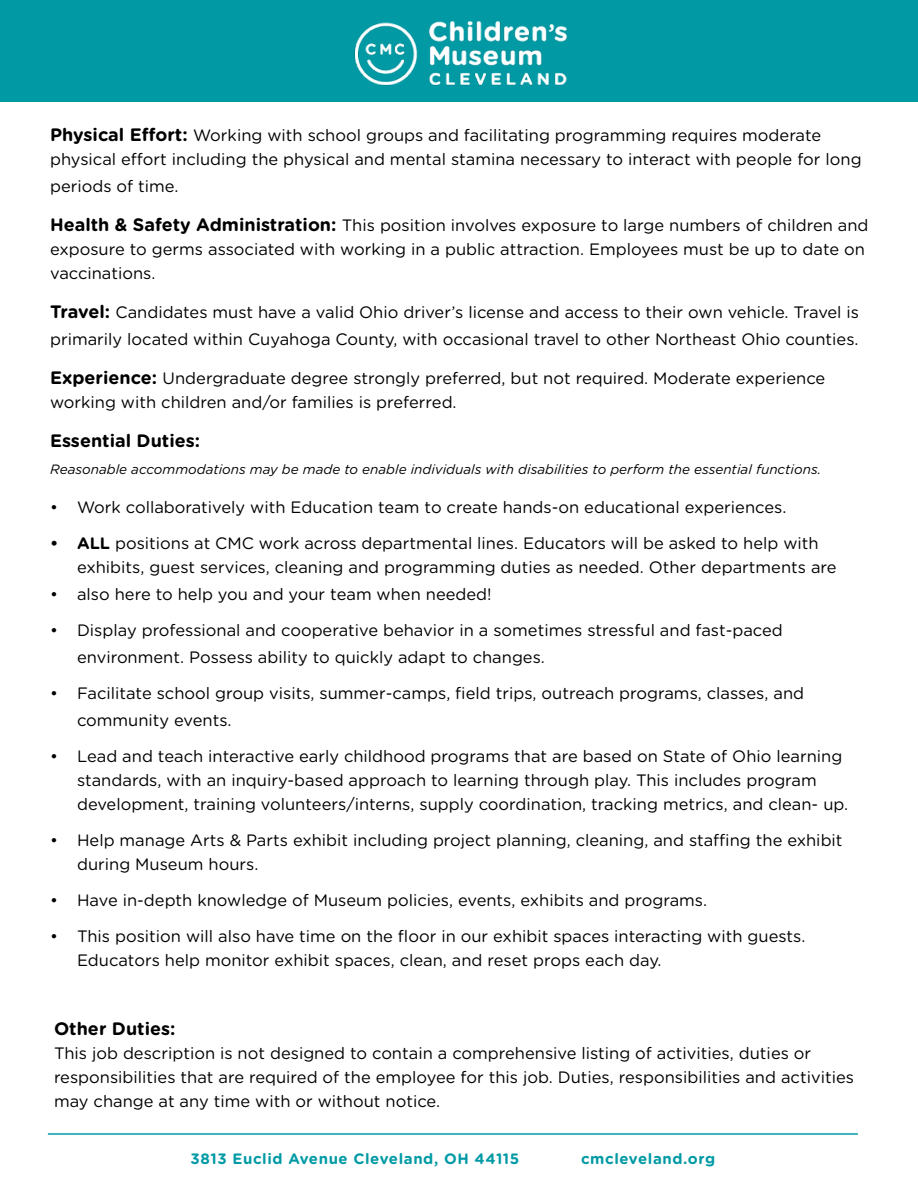
<style>
.page{position:relative;width:918px;height:1188px;background:#fff}
.page>*{position:absolute;margin:0;border:0;box-sizing:border-box;transform-origin:0 0}
.t1{font:700 18px "Gotham Rounded";color:#000}
.t2{font:16.5px/24px "Gotham Rounded";color:#000}
.t3{font:700 15px "Gotham Rounded";letter-spacing:.04em;color:#009aa5}
.t4{font:italic 13.5px "Gotham Rounded";color:#000}
.s1{font-weight:700;font-size:18px}
.s2{font-weight:700}
</style>
<div class="page">
<hr style="left:48px;top:1133px;width:810px;height:2px;background:#009aa5">
<div style="left:0;top:0;width:918px;height:102px;background:#019aa4"></div>
<img style="left:355px;top:22px;width:212px;height:63px">
<p class="t2" style="left:50px;top:123px;width:813px"><span class="s1">Physical Effort:</span> Working with school groups and facilitating programming requires moderate physical effort including the physical and mental stamina necessary to interact with people for long</p>
<p class="t2" style="left:50px;top:174px;width:130px">periods of time.</p>
<p class="t2" style="left:50px;top:213px;width:820px"><span class="s1">Health &amp; Safety Administration:</span> This position involves exposure to large numbers of children and exposure to germs associated with working in a public attraction. Employees must be up to date on</p>
<p class="t2" style="left:50px;top:261px;width:107px">vaccinations.</p>
<p class="t2" style="left:50px;top:298px;width:811px;line-height:27px"><span class="s1">Travel:</span> Candidates must have a valid Ohio driver’s license and access to their own vehicle. Travel is primarily located within Cuyahoga County, with occasional travel to other Northeast Ohio counties.</p>
<p class="t2" style="left:50px;top:366px;width:777px"><span class="s1">Experience:</span> Undergraduate degree strongly preferred, but not required. Moderate experience working with children and/or families is preferred.</p>
<p class="t1" style="left:50px;top:428px;width:152px">Essential Duties:</p>
<p class="t4" style="left:50px;top:460px;width:773px">Reasonable accommodations may be made to enable individuals with disabilities to perform the essential functions.</p>
<p class="t2" style="left:50px;top:495px;width:738px">• Work collaboratively with Education team to create hands-on educational experiences.</p>
<p class="t2" style="left:77px;top:531px;width:761px;text-indent:-27px"><span class="s2">• ALL</span> positions at CMC work across departmental lines. Educators will be asked to help with exhibits, guest services, cleaning and programming duties as needed. Other departments are</p>
<p class="t2" style="left:50px;top:582px;width:443px">• also here to help you and your team when needed!</p>
<p class="t2" style="left:77px;top:616px;width:707px;line-height:27px;text-indent:-27px">• Display professional and cooperative behavior in a sometimes stressful and fast-paced environment. Possess ability to quickly adapt to changes.</p>
<p class="t2" style="left:77px;top:679px;width:729px;line-height:27px;text-indent:-27px">• Facilitate school group visits, summer-camps, field trips, outreach programs, classes, and community events.</p>
<p class="t2" style="left:77px;top:744px;width:773px;text-indent:-27px">• Lead and teach interactive early childhood programs that are based on State of Ohio learning standards, with an inquiry-based approach to learning through play. This includes program development, training volunteers/interns, supply coordination, tracking metrics, and clean- up.</p>
<p class="t2" style="left:77px;top:828px;width:767px;text-indent:-27px">• Help manage Arts &amp; Parts exhibit including project planning, cleaning, and staffing the exhibit during Museum hours.</p>
<p class="t2" style="left:50px;top:888px;width:659px">• Have in-depth knowledge of Museum policies, events, exhibits and programs.</p>
<p class="t2" style="left:77px;top:924px;width:730px;text-indent:-27px">• This position will also have time on the floor in our exhibit spaces interacting with guests.<br>Educators help monitor exhibit spaces, clean, and reset props each day.</p>
<p class="t1" style="left:54px;top:1016px;width:123px">Other Duties:</p>
<p class="t2" style="left:54px;top:1041px;width:801px">This job description is not designed to contain a comprehensive listing of activities, duties or responsibilities that are required of the employee for this job. Duties, responsibilities and activities may change at any time with or without notice.</p>
<p class="t3" style="left:191px;top:1148px;width:330px">3813 Euclid Avenue Cleveland, OH 44115</p>
<p class="t3" style="left:581px;top:1148px;width:136px">cmcleveland.org</p>
</div>
